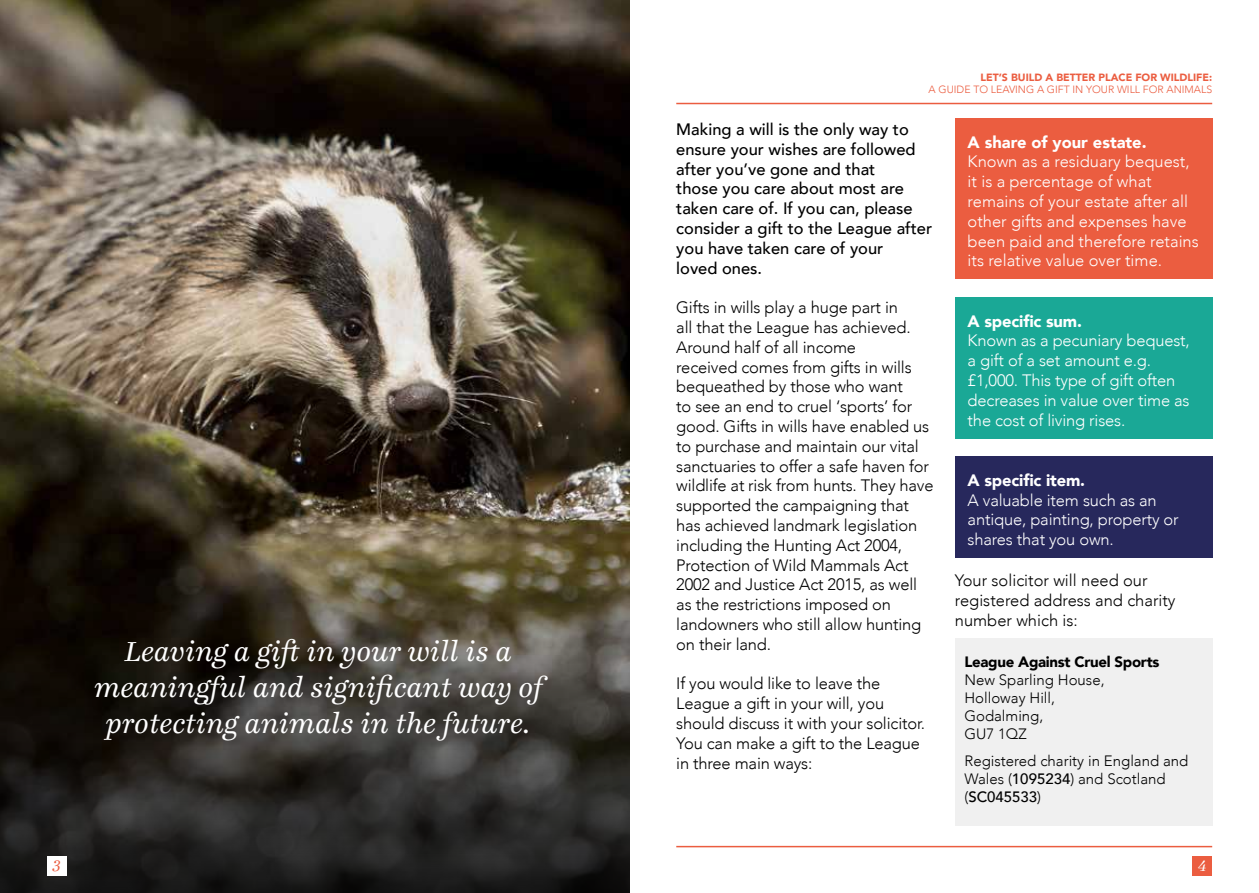
<style>
.page{position:relative;width:1259px;height:893px;background:#fff}
.page>*{position:absolute;margin:0;border:0;box-sizing:border-box;transform-origin:0 0}
.t1{font:italic 30px/36px "Ingeborg";color:#fff;text-align:center}
.t2{font:300 16.5px/19.8px "Avenir";letter-spacing:-.01em;color:#000}
.t3{font:300 16.5px/19.8px "Avenir";letter-spacing:-.01em;color:#fff}
.t4{font:500 16.5px/19.8px "Avenir";color:#000}
.t5{font:900 16.5px "Avenir";letter-spacing:-.01em;color:#fff}
.t6{font:italic 16.5px "Ingeborg";color:#eb5d40}
.t7{font:italic 16.5px "Ingeborg";color:#fff}
.t8{font:300 15px/18px "Avenir";color:#000}
.t9{font:900 15px "Avenir";letter-spacing:-.02em;color:#000}
.t10{font:300 10.5px "Avenir";color:#eb5d40}
.t11{font:900 10.5px "Avenir";color:#eb5d40}
.s1{font-weight:500}
</style>
<div class="page">
<img style="left:0;top:0;width:629px;height:480px">
<svg style="left:0;top:480px;width:629px;height:413px;background:#363229"></svg>
<hr style="left:676px;top:103px;width:536px;height:1px;background:#eb5d40">
<hr style="left:676px;top:846px;width:536px;height:1px;background:#eb5d40">
<div style="left:1192px;top:856px;width:20px;height:19px;background:#eb5d40"></div>
<div style="left:47px;top:856px;width:20px;height:19px;background:#fff"></div>
<div style="left:955px;top:118px;width:257px;height:161px;background:#eb5d40"></div>
<div style="left:955px;top:297px;width:257px;height:141px;background:#1aa896"></div>
<div style="left:955px;top:457px;width:257px;height:101px;background:#27285c"></div>
<div style="left:955px;top:638px;width:257px;height:188px;background:#f0f0f0"></div>
<h1 class="t1" style="left:94px;top:633px;width:450px">Leaving a gift in your will is a meaningful and significant way of protecting animals in the future.</h1>
<p class="t11" style="left:980px;top:68px;width:233px">LET’S BUILD A BETTER PLACE FOR WILDLIFE:</p>
<p class="t10" style="left:928px;top:83px;width:285px">A GUIDE TO LEAVING A GIFT IN YOUR WILL FOR ANIMALS</p>
<p class="t4" style="left:676px;top:118px;width:257px">Making a will is the only way to ensure your wishes are followed after you’ve gone and that<br>those you care about most are taken care of. If you can, please consider a gift to the League after you have taken care of your<br>loved ones.</p>
<p class="t2" style="left:676px;top:298px;width:259px">Gifts in wills play a huge part in<br>all that the League has achieved.<br>Around half of all income<br>received comes from gifts in wills bequeathed by those who want<br>to see an end to cruel ‘sports’ for good. Gifts in wills have enabled us to purchase and maintain our vital sanctuaries to offer a safe haven for wildlife at risk from hunts. They have supported the campaigning that has achieved landmark legislation including the Hunting Act 2004,<br>Protection of Wild Mammals Act<br>2002 and Justice Act 2015, as well as the restrictions imposed on landowners who still allow hunting on their land.</p>
<p class="t2" style="left:676px;top:674px;width:250px">If you would like to leave the<br>League a gift in your will, you should discuss it with your solicitor.<br>You can make a gift to the League in three main ways:</p>
<p class="t5" style="left:967px;top:128px;width:180px">A share of your estate.</p>
<p class="t3" style="left:967px;top:152px;width:233px">Known as a residuary bequest, it is a percentage of what remains of your estate after all other gifts and expenses have been paid and therefore retains its relative value over time.</p>
<p class="t5" style="left:967px;top:307px;width:116px">A specific sum.</p>
<p class="t3" style="left:967px;top:331px;width:224px">Known as a pecuniary bequest, a gift of a set amount e.g. £1,000. This type of gift often decreases in value over time as the cost of living rises.</p>
<p class="t5" style="left:967px;top:466px;width:119px">A specific item.</p>
<p class="t3" style="left:967px;top:490px;width:213px">A valuable item such as an antique, painting, property or shares that you own.</p>
<p class="t2" style="left:955px;top:571px;width:222px">Your solicitor will need our registered address and charity number which is:</p>
<p class="t9" style="left:964px;top:649px;width:196px">League Against Cruel Sports</p>
<p class="t8" style="left:964px;top:671px;width:142px">New Sparling House,<br>Holloway Hill,<br>Godalming,<br>GU7 1QZ</p>
<p class="t8" style="left:964px;top:752px;width:225px">Registered charity in England and<br>Wales (<span class="s1">1095234</span>) and Scotland (<span class="s1">SC045533</span>)</p>
<p class="t6" style="left:53px;top:856px;width:10px">3</p>
<p class="t7" style="left:1198px;top:856px;width:10px">4</p>
</div>
